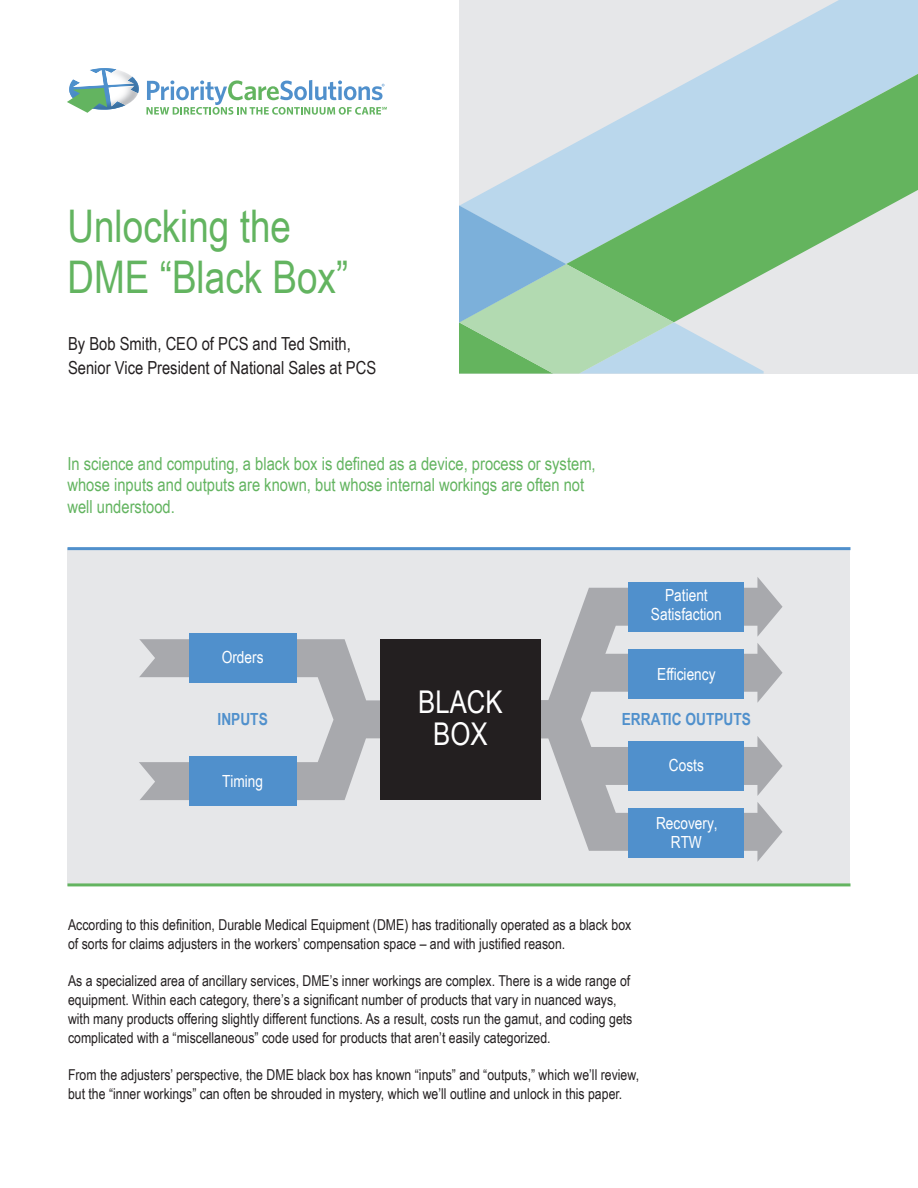
<style>
.page{position:relative;width:918px;height:1188px;background:#fff}
.page>*{position:absolute;margin:0;border:0;box-sizing:border-box;transform-origin:0 0}
.t1{font:45px "Arial Narrow";color:#63b460}
.t2{font:31.35px/31.3px "Arial Narrow";color:#fff;text-align:center}
.t3{font:18px/21.6px "Arial Narrow";color:#63b460}
.t4{font:18px/24px "Arial Narrow";color:#231f20}
.t5{font:16.65px/18.8px "Arial Narrow";color:#fff;text-align:center}
.t6{font:700 16.65px "Arial Narrow";color:#5090cc}
.t7{font:15px/18.8px "Arial Narrow";color:#231f20}
</style>
<div class="page">
<div style="left:68px;top:549px;width:782px;height:337px;background:#e6e7e9"></div>
<div style="left:459px;top:0;width:459px;height:373px;background:#e6e7e9"></div>
<svg style="left:67px;top:68px;width:72px;height:45px"></svg>
<svg style="left:146px;top:80px;width:241px;height:35px"></svg>
<svg style="left:461px;top:0;width:457px;height:205px"></svg>
<svg style="left:566px;top:74px;width:352px;height:200px"></svg>
<svg style="left:459px;top:205px;width:305px;height:169px;background:#98c8ac"></svg>
<hr style="left:68px;top:547px;width:782px;height:3px;background:#5090cc">
<hr style="left:68px;top:883px;width:782px;height:3px;background:#63b460">
<svg style="left:548px;top:577px;width:235px;height:123px"></svg>
<svg style="left:541px;top:700px;width:242px;height:162px"></svg>
<svg style="left:575px;top:643px;width:208px;height:60px"></svg>
<svg style="left:575px;top:736px;width:208px;height:60px"></svg>
<svg style="left:155px;top:639px;width:225px;height:161px"></svg>
<div style="left:629px;top:582px;width:115px;height:49px;background:#5090cc"></div>
<div style="left:629px;top:808px;width:115px;height:50px;background:#5090cc"></div>
<div style="left:629px;top:649px;width:115px;height:49px;background:#5090cc"></div>
<div style="left:629px;top:741px;width:115px;height:50px;background:#5090cc"></div>
<div style="left:380px;top:639px;width:161px;height:161px;background:#231f20"></div>
<div style="left:189px;top:633px;width:107px;height:49px;background:#5090cc"></div>
<div style="left:189px;top:757px;width:107px;height:49px;background:#5090cc"></div>
<svg style="left:139px;top:639px;width:16px;height:39px"></svg>
<svg style="left:139px;top:762px;width:16px;height:38px"></svg>
<p class="t1" style="left:68px;top:193px;width:225px">Unlocking the</p>
<p class="t1" style="left:68px;top:244px;width:282px">DME “Black Box”</p>
<p class="t4" style="left:68px;top:331px;width:310px">By Bob Smith, CEO of PCS and Ted Smith,<br>Senior Vice President of National Sales at PCS</p>
<p class="t3" style="left:67px;top:452px;width:530px">In science and computing, a black box is defined as a device, process or system, whose inputs and outputs are known, but whose internal workings are often not well understood.</p>
<p class="t5" style="left:222px;top:647px;width:43px">Orders</p>
<p class="t5" style="left:651px;top:586px;width:72px">Patient<br>Satisfaction</p>
<p class="t5" style="left:657px;top:664px;width:60px">Efficiency</p>
<h2 class="t2" style="left:418px;top:685px;width:86px">BLACK<br>BOX</h2>
<p class="t6" style="left:218px;top:706px;width:52px">INPUTS</p>
<p class="t6" style="left:622px;top:706px;width:131px">ERRATIC OUTPUTS</p>
<p class="t5" style="left:222px;top:771px;width:42px">Timing</p>
<p class="t5" style="left:669px;top:755px;width:37px">Costs</p>
<p class="t5" style="left:656px;top:813px;width:63px">Recovery,<br>RTW</p>
<p class="t7" style="left:68px;top:915px;width:565px">According to this definition, Durable Medical Equipment (DME) has traditionally operated as a black box of sorts for claims adjusters in the workers’ compensation space – and with justified reason.</p>
<p class="t7" style="left:68px;top:971px;width:566px">As a specialized area of ancillary services, DME’s inner workings are complex. There is a wide range of equipment. Within each category, there’s a significant number of products that vary in nuanced ways, with many products offering slightly different functions. As a result, costs run the gamut, and coding gets complicated with a “miscellaneous” code used for products that aren’t easily categorized.</p>
<p class="t7" style="left:68px;top:1065px;width:573px">From the adjusters’ perspective, the DME black box has known “inputs” and “outputs,” which we’ll review, but the “inner workings” can often be shrouded in mystery, which we’ll outline and unlock in this paper.</p>
</div>
